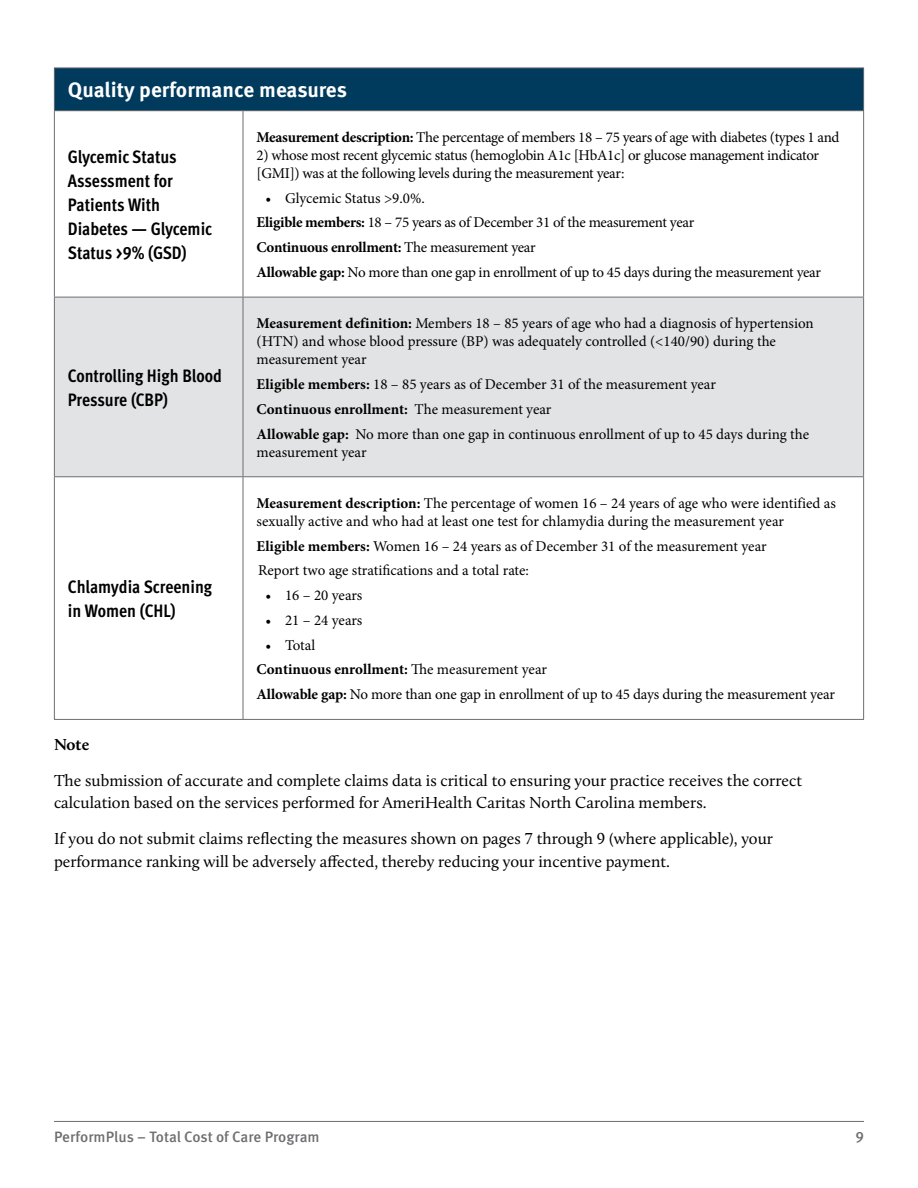
<style>
.page{position:relative;width:918px;height:1188px;background:#fff}
.page>*{position:absolute;margin:0;border:0;box-sizing:border-box;transform-origin:0 0}
.Table_Header{font:700 21px "Meta Pro";color:#fff}
.Form-Body_Copy{font:700 condensed 18px/24px "Meta Pro";color:#000}
.Body_Copy{font:16.5px/22.5px "Calluna";color:#000}
.Body_Copy-2{font:700 16.5px "Calluna";color:#000}
.Table__body{font:15px/18px "Minion Pro";letter-spacing:-.01em;color:#000}
.Table__body-2{font:700 15px "Minion Pro";letter-spacing:-.01em;color:#000}
.table_bullet{font:15px "Minion Pro";color:#000}
.t1{font:500 15px "Meta Pro";color:#6d6e71}
.s1{font-weight:700}
.s2{font-weight:400}
</style>
<div class="page">
<hr style="left:54px;top:1121px;width:810px;height:1px;background:#6d6e71">
<div style="left:54px;top:68px;width:810px;height:43px;background:#003a5d"></div>
<div style="left:55px;top:298px;width:808px;height:178px;background:#e2e3e4"></div>
<hr style="left:863px;top:68px;width:1px;height:42px;background:#6d6e71">
<hr style="left:54px;top:68px;width:1px;height:42px;background:#6d6e71">
<hr style="left:54px;top:68px;width:189px;height:1px;background:#6d6e71">
<hr style="left:243px;top:68px;width:621px;height:1px;background:#6d6e71">
<hr style="left:54px;top:110px;width:189px;height:1px;background:#6d6e71">
<hr style="left:243px;top:110px;width:621px;height:1px;background:#6d6e71">
<hr style="left:54px;top:111px;width:1px;height:186px;background:#6d6e71">
<hr style="left:54px;top:297px;width:1px;height:179px;background:#6d6e71">
<hr style="left:54px;top:477px;width:1px;height:242px;background:#6d6e71">
<hr style="left:54px;top:297px;width:189px;height:1px;background:#6d6e71">
<hr style="left:243px;top:297px;width:621px;height:1px;background:#6d6e71">
<hr style="left:54px;top:476px;width:189px;height:1px;background:#6d6e71">
<hr style="left:243px;top:476px;width:621px;height:1px;background:#6d6e71">
<hr style="left:243px;top:111px;width:1px;height:186px;background:#6d6e71">
<hr style="left:863px;top:111px;width:1px;height:186px;background:#6d6e71">
<hr style="left:243px;top:297px;width:1px;height:179px;background:#6d6e71">
<hr style="left:863px;top:297px;width:1px;height:179px;background:#6d6e71">
<hr style="left:243px;top:477px;width:1px;height:242px;background:#6d6e71">
<hr style="left:863px;top:477px;width:1px;height:242px;background:#6d6e71">
<hr style="left:54px;top:719px;width:189px;height:1px;background:#6d6e71">
<hr style="left:243px;top:719px;width:621px;height:1px;background:#6d6e71">
<p class="Table_Header" style="left:68px;top:74px;width:281px">Quality performance measures</p>
<p class="Form-Body_Copy" style="left:68px;top:143px;width:146px">Glycemic Status<br>Assessment for<br>Patients With<br>Diabetes — Glycemic<br>Status &gt;9% (GSD)</p>
<p class="Form-Body_Copy" style="left:68px;top:362px;width:156px">Controlling High Blood<br>Pressure (CBP)</p>
<p class="Form-Body_Copy" style="left:68px;top:574px;width:146px">Chlamydia Screening in Women (CHL)</p>
<p class="Table__body" style="left:256px;top:128px;width:585px"><span class="s1">Measurement description:</span> The percentage of members 18 – 75 years of age with diabetes (types 1 and</p>
<p class="Table__body" style="left:256px;top:146px;width:564px">2) whose most recent glycemic status (hemoglobin A1c [HbA1c] or glucose management indicator [GMI]) was at the following levels during the measurement year:</p>
<p class="Table__body" style="left:266px;top:189px;width:161px">• Glycemic Status &gt;9.0%.</p>
<p class="Table__body" style="left:256px;top:214px;width:439px"><span class="s1">Eligible members:</span> 18 – 75 years as of December 31 of the measurement year</p>
<p class="Table__body-2" style="left:256px;top:237px;width:281px">Continuous enrollment: <span class="s2">The measurement year</span></p>
<p class="Table__body" style="left:256px;top:263px;width:566px"><span class="s1">Allowable gap:</span> No more than one gap in enrollment of up to 45 days during the measurement year</p>
<p class="Table__body" style="left:256px;top:315px;width:559px"><span class="s1">Measurement definition:</span> Members 18 – 85 years of age who had a diagnosis of hypertension (HTN) and whose blood pressure (BP) was adequately controlled (&lt;140/90) during the measurement year</p>
<p class="Table__body" style="left:256px;top:375px;width:461px"><span class="s1">Eligible members:</span> 18 – 85 years as of December 31 of the measurement year</p>
<p class="Table__body-2" style="left:256px;top:398px;width:297px">Continuous enrollment: <span class="s2">The measurement year</span></p>
<p class="Table__body" style="left:256px;top:425px;width:554px"><span class="s1">Allowable gap:</span> No more than one gap in continuous enrollment of up to 45 days during the measurement year</p>
<p class="Table__body" style="left:256px;top:494px;width:581px"><span class="s1">Measurement description:</span> The percentage of women 16 – 24 years of age who were identified as sexually active and who had at least one test for chlamydia during the measurement year</p>
<p class="Table__body" style="left:256px;top:537px;width:512px"><span class="s1">Eligible members:</span> Women 16 – 24 years as of December 31 of the measurement year</p>
<p class="table_bullet" style="left:258px;top:561px;width:272px">Report two age stratifications and a total rate:</p>
<p class="Table__body" style="left:266px;top:586px;width:98px">• 16 – 20 years</p>
<p class="Table__body" style="left:266px;top:611px;width:98px">• 21 – 24 years</p>
<p class="Table__body" style="left:266px;top:636px;width:51px">• Total</p>
<p class="Table__body-2" style="left:256px;top:659px;width:292px">Continuous enrollment: <span class="s2">The measurement year</span></p>
<p class="Table__body" style="left:256px;top:685px;width:580px"><span class="s1">Allowable gap:</span> No more than one gap in enrollment of up to 45 days during the measurement year</p>
<p class="Body_Copy-2" style="left:54px;top:734px;width:37px">Note</p>
<p class="Body_Copy" style="left:54px;top:769px;width:750px">The submission of accurate and complete claims data is critical to ensuring your practice receives the correct calculation based on the services performed for AmeriHealth Caritas North Carolina members.</p>
<p class="Body_Copy" style="left:54px;top:827px;width:721px">If you do not submit claims reflecting the measures shown on pages 7 through 9 (where applicable), your performance ranking will be adversely affected, thereby reducing your incentive payment.</p>
<p class="t1" style="left:54px;top:1125px;width:267px">PerformPlus – Total Cost of Care Program</p>
<p class="t1" style="left:855px;top:1125px;width:10px">9</p>
</div>
